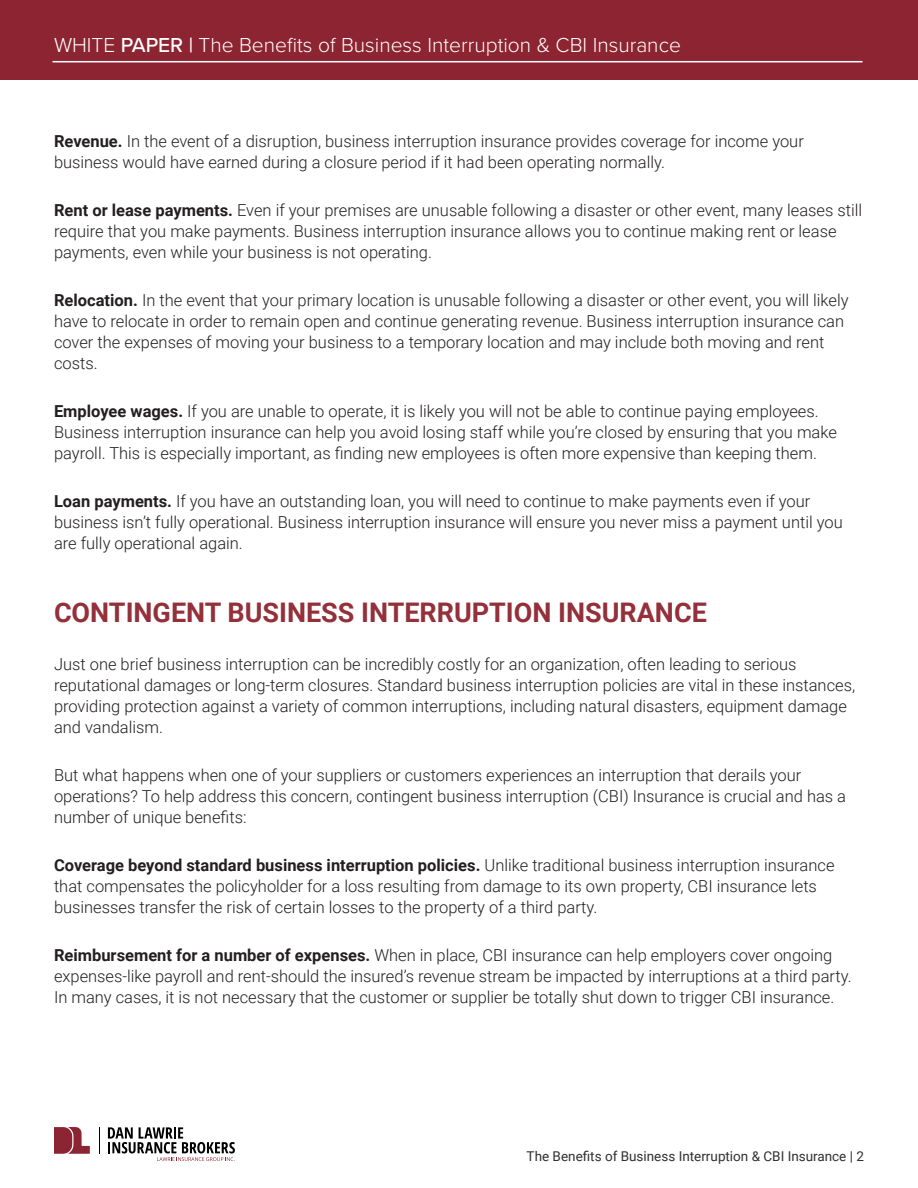
<style>
.page{position:relative;width:918px;height:1188px;background:#fff}
.page>*{position:absolute;margin:0;border:0;box-sizing:border-box;transform-origin:0 0}
.t1{font:700 27px "Roboto";color:#94303a}
.t2{font:300 21px "Proxima Nova";color:#fff}
.t3{font:300 16.5px/21px "Roboto";color:#231f20}
.t4{font:13.5px "Roboto";color:#312f30}
.s1{font-weight:500}
.s2{font-weight:700}
</style>
<div class="page">
<svg style="left:99px;top:1127px;width:1px;height:26px"></svg>
<svg style="left:54px;top:1127px;width:36px;height:27px"></svg>
<svg style="left:108px;top:1127px;width:127px;height:34px"></svg>
<div style="left:1px;top:1px;width:917px;height:79px;background:#8d2431"></div>
<hr style="left:52px;top:61px;width:810px;height:1px;background:#fff">
<p class="t2" style="left:54px;top:29px;width:628px">WHITE <span class="s1">PAPER |</span> The Benefits of Business Interruption &amp; CBI Insurance</p>
<p class="t3" style="left:54px;top:130px;width:751px"><span class="s2">Revenue.</span> In the event of a disruption, business interruption insurance provides coverage for income your business would have earned during a closure period if it had been operating normally.</p>
<p class="t3" style="left:54px;top:199px;width:810px"><span class="s2">Rent or lease payments.</span> Even if your premises are unusable following a disaster or other event, many leases still require that you make payments. Business interruption insurance allows you to continue making rent or lease payments, even while your business is not operating.</p>
<p class="t3" style="left:54px;top:289px;width:796px"><span class="s2">Relocation.</span> In the event that your primary location is unusable following a disaster or other event, you will likely have to relocate in order to remain open and continue generating revenue. Business interruption insurance can cover the expenses of moving your business to a temporary location and may include both moving and rent costs.</p>
<p class="t3" style="left:54px;top:400px;width:784px"><span class="s2">Employee wages.</span> If you are unable to operate, it is likely you will not be able to continue paying employees.<br>Business interruption insurance can help you avoid losing staff while you’re closed by ensuring that you make payroll. This is especially important, as finding new employees is often more expensive than keeping them.</p>
<p class="t3" style="left:54px;top:490px;width:790px"><span class="s2">Loan payments.</span> If you have an outstanding loan, you will need to continue to make payments even if your business isn’t fully operational. Business interruption insurance will ensure you never miss a payment until you are fully operational again.</p>
<p class="t1" style="left:54px;top:594px;width:654px">CONTINGENT BUSINESS INTERRUPTION INSURANCE</p>
<p class="t3" style="left:54px;top:653px;width:803px">Just one brief business interruption can be incredibly costly for an organization, often leading to serious reputational damages or long-term closures. Standard business interruption policies are vital in these instances, providing protection against a variety of common interruptions, including natural disasters, equipment damage and vandalism.</p>
<p class="t3" style="left:54px;top:764px;width:794px">But what happens when one of your suppliers or customers experiences an interruption that derails your operations? To help address this concern, contingent business interruption (CBI) Insurance is crucial and has a number of unique benefits:</p>
<p class="t3" style="left:54px;top:854px;width:782px"><span class="s2">Coverage beyond standard business interruption policies.</span> Unlike traditional business interruption insurance that compensates the policyholder for a loss resulting from damage to its own property, CBI insurance lets businesses transfer the risk of certain losses to the property of a third party.</p>
<p class="t3" style="left:54px;top:944px;width:799px"><span class="s2">Reimbursement for a number of expenses.</span> When in place, CBI insurance can help employers cover ongoing expenses-like payroll and rent-should the insured’s revenue stream be impacted by interruptions at a third party.<br>In many cases, it is not necessary that the customer or supplier be totally shut down to trigger CBI insurance.</p>
<p class="t4" style="left:527px;top:1147px;width:339px">The Benefits of Business Interruption &amp; CBI Insurance | 2</p>
</div>
